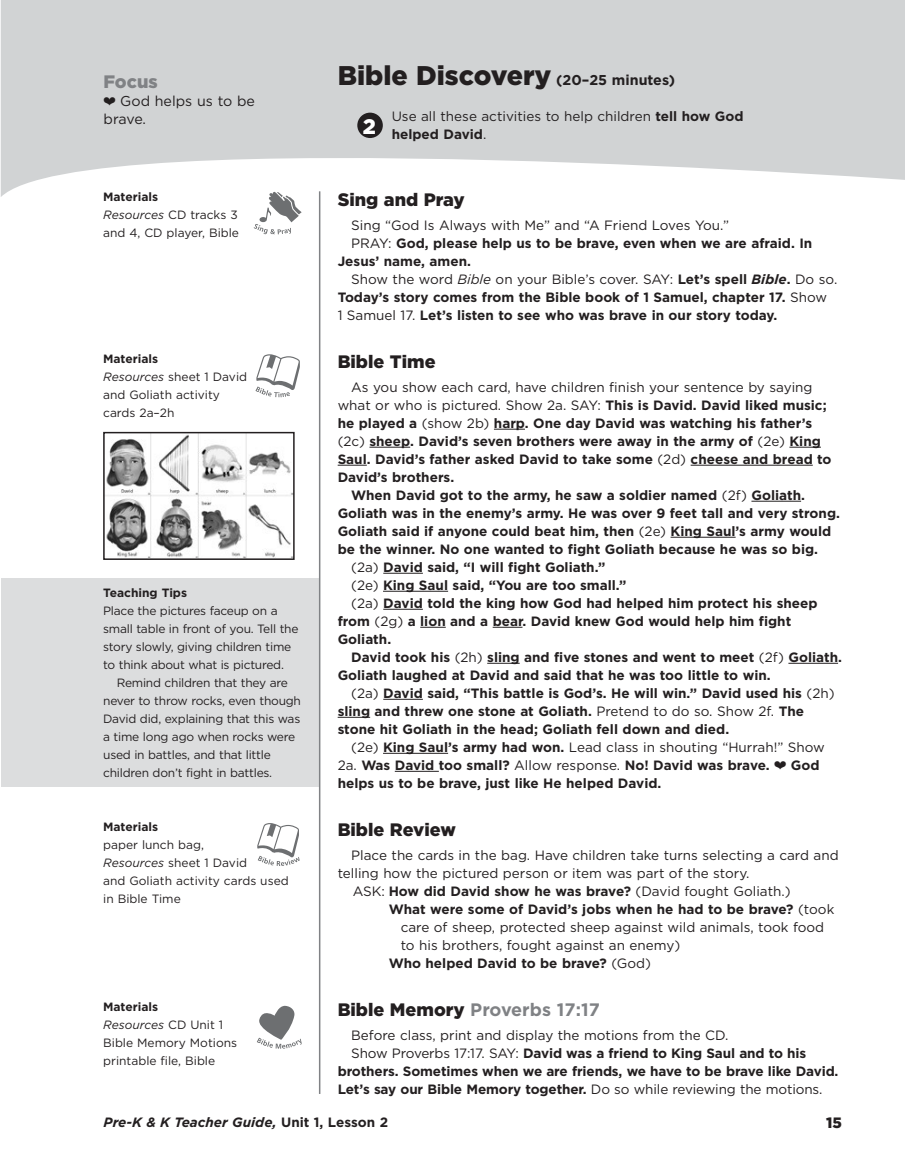
<style>
.page{position:relative;width:905px;height:1175px;background:#fff}
.page>*{position:absolute;margin:0;border:0;box-sizing:border-box;transform-origin:0 0}
.t1{font:900 27px "Gotham";color:#231f20}
.t2{font:900 21px "Gotham";color:#fff}
.t3{font:900 18px "Gotham";color:#231f20}
.t4{font:700 18px "Gotham";color:#808285}
.t5{font:900 18px "Gotham";color:#808285}
.t6{font:900 15px "Gotham";color:#231f20}
.t7{font:14.25px/18px "Gotham";color:#231f20}
.t8{font:700 13.5px "Gotham";color:#231f20}
.t9{font:13.5px/18px "Gotham";color:#231f20}
.t10{font:italic 700 13.5px "Gotham";color:#231f20}
.t11{font:12px/18px "Gotham";letter-spacing:-.02em;color:#231f20}
.t12{font:12px/18px "Gotham";color:#231f20}
.t13{font:700 12px "Gotham";color:#231f20}
.s1{font-weight:700}
.s2{font-style:italic}
.s3{font-weight:700;font-size:14.25px}
.s4{font-weight:400}
.s5{font-weight:700;font-style:italic}
.s6{font-weight:900;color:#231f20}
.s7{font-style:normal}
</style>
<div class="page">
<svg style="left:1px;top:0;width:903px;height:197px;fill:#d1d3d4"></svg>
<div style="left:1px;top:578px;width:319px;height:208px;background:#dcddde"></div>
<hr style="left:494px;top:429px;width:31px;height:1px;background:#231f20">
<hr style="left:369px;top:447px;width:41px;height:1px;background:#231f20">
<hr style="left:789px;top:447px;width:31px;height:1px;background:#231f20">
<svg style="left:338px;top:465px;width:29px;height:1px"></svg>
<hr style="left:690px;top:465px;width:122px;height:1px;background:#231f20">
<hr style="left:751px;top:501px;width:50px;height:1px;background:#231f20">
<hr style="left:670px;top:537px;width:65px;height:1px;background:#231f20">
<hr style="left:383px;top:573px;width:40px;height:1px;background:#231f20">
<hr style="left:383px;top:591px;width:65px;height:1px;background:#231f20">
<hr style="left:383px;top:609px;width:40px;height:1px;background:#231f20">
<svg style="left:420px;top:627px;width:26px;height:1px"></svg>
<hr style="left:492px;top:627px;width:30px;height:1px;background:#231f20">
<hr style="left:487px;top:663px;width:32px;height:1px;background:#231f20">
<hr style="left:788px;top:663px;width:50px;height:1px;background:#231f20">
<hr style="left:383px;top:699px;width:40px;height:1px;background:#231f20">
<hr style="left:338px;top:717px;width:32px;height:1px;background:#231f20">
<hr style="left:383px;top:753px;width:65px;height:1px;background:#231f20">
<hr style="left:395px;top:771px;width:44px;height:1px;background:#231f20">
<hr style="left:319px;top:191px;width:1px;height:903px;background:#808285">
<div style="left:357px;top:113px;width:26px;height:25px;background:#231f20;border-radius:50%"></div>
<svg style="left:254px;top:191px;width:48px;height:43px"></svg>
<svg style="left:255px;top:354px;width:45px;height:43px"></svg>
<svg style="left:257px;top:823px;width:42px;height:43px"></svg>
<svg style="left:257px;top:1005px;width:45px;height:43px"></svg>
<img style="left:106px;top:435px;width:185px;height:122px">
<div style="left:103px;top:432px;width:191px;height:128px;border:2px solid #231f20"></div>
<svg style="left:104px;top:97px;width:11px;height:8px"></svg>
<h3 class="t5" style="left:104px;top:69px;width:56px">Focus</h3>
<p class="t7" style="left:104px;top:92px;width:153px;text-indent:17px">God helps us to be brave.</p>
<p class="t12" style="left:103px;top:187px;width:137px"><span class="s1">Materials<br></span><span class="s2">Resources</span> CD tracks 3 and 4, CD player, Bible</p>
<p class="t12" style="left:103px;top:349px;width:145px"><span class="s1">Materials<br></span><span class="s2">Resources</span> sheet 1 David and Goliath activity cards 2a–2h</p>
<p class="t13" style="left:103px;top:585px;width:85px">Teaching Tips</p>
<p class="t11" style="left:103px;top:601px;width:197px">Place the pictures faceup on a small table in front of you. Tell the story slowly, giving children time to think about what is pictured.</p>
<p class="t11" style="left:103px;top:673px;width:199px;text-indent:14px">Remind children that they are never to throw rocks, even though<br>David did, explaining that this was a time long ago when rocks were used in battles, and that little children don’t fight in battles.</p>
<p class="t13" style="left:103px;top:819px;width:57px">Materials</p>
<p class="t12" style="left:103px;top:835px;width:187px">paper lunch bag,<br><span class="s2">Resources</span> sheet 1 David<br>and Goliath activity cards used in Bible Time</p>
<p class="t12" style="left:103px;top:997px;width:135px"><span class="s1">Materials<br></span><span class="s2">Resources</span> CD Unit 1<br>Bible Memory Motions printable file, Bible</p>
<h1 class="t1" style="left:338px;top:56px;width:339px">Bible Discovery <span class="s3">(20–25 minutes)</span></h1>
<p class="t9" style="left:392px;top:107px;width:353px">Use all these activities to help children <span class="s1">tell how God helped David</span>.</p>
<h2 class="t2" style="left:363px;top:112px;width:15px">2</h2>
<h3 class="t3" style="left:338px;top:187px;width:129px">Sing and Pray</h3>
<p class="t9" style="left:351px;top:216px;width:379px">Sing “God Is Always with Me” and “A Friend Loves You.”</p>
<p class="t8" style="left:351px;top:234px;width:462px"><span class="s4">PRAY:</span> God, please help us to be brave, even when we are afraid. In</p>
<p class="t8" style="left:338px;top:252px;width:135px">Jesus’ name, amen.</p>
<p class="t9" style="left:351px;top:270px;width:487px">Show the word <span class="s2">Bible</span> on your Bible’s cover. SAY: <span class="s1">Let’s spell</span> <span class="s5">Bible</span><span class="s1">.</span> Do so.</p>
<p class="t8" style="left:338px;top:288px;width:491px">Today’s story comes from the Bible book of 1 Samuel, chapter 17. <span class="s4">Show</span></p>
<p class="t8" style="left:338px;top:306px;width:441px"><span class="s4">1 Samuel 17.</span> Let’s listen to see who was brave in our story today.</p>
<h3 class="t3" style="left:338px;top:349px;width:99px">Bible Time</h3>
<p class="t9" style="left:351px;top:378px;width:463px">As you show each card, have children finish your sentence by saying</p>
<p class="t9" style="left:338px;top:396px;width:490px">what or who is pictured. Show 2a. SAY: <span class="s1">This is David. David liked music;</span></p>
<p class="t8" style="left:338px;top:414px;width:476px">he played a <span class="s4">(show 2b)</span> harp. One day David was watching his father’s</p>
<p class="t8" style="left:338px;top:432px;width:484px"><span class="s4">(2c)</span> sheep. David’s seven brothers were away in the army of <span class="s4">(2e)</span> King</p>
<p class="t8" style="left:338px;top:450px;width:495px">Saul. David’s father asked David to take some <span class="s4">(2d)</span> cheese and bread to</p>
<p class="t8" style="left:338px;top:468px;width:118px">David’s brothers.</p>
<p class="t8" style="left:351px;top:486px;width:455px">When David got to the army, he saw a soldier named <span class="s4">(2f)</span> Goliath.</p>
<p class="t8" style="left:338px;top:504px;width:504px">Goliath was in the enemy’s army. He was over 9 feet tall and very strong.</p>
<p class="t8" style="left:338px;top:522px;width:495px">Goliath said if anyone could beat him, then <span class="s4">(2e)</span> King Saul’s army would</p>
<p class="t8" style="left:338px;top:540px;width:482px">be the winner. No one wanted to fight Goliath because he was so big.</p>
<p class="t8" style="left:351px;top:558px;width:256px"><span class="s4">(2a)</span> David said, “I will fight Goliath.”</p>
<p class="t8" style="left:351px;top:576px;width:277px"><span class="s4">(2e)</span> King Saul said, “You are too small.”</p>
<p class="t8" style="left:351px;top:594px;width:468px"><span class="s4">(2a)</span> David told the king how God had helped him protect his sheep</p>
<p class="t8" style="left:338px;top:612px;width:455px">from <span class="s4">(2g)</span> a lion and a bear. David knew God would help him fight</p>
<p class="t8" style="left:338px;top:630px;width:55px">Goliath.</p>
<p class="t8" style="left:351px;top:648px;width:492px">David took his <span class="s4">(2h)</span> sling and five stones and went to meet <span class="s4">(2f)</span> Goliath.</p>
<p class="t8" style="left:338px;top:666px;width:434px">Goliath laughed at David and said that he was too little to win.</p>
<p class="t8" style="left:351px;top:684px;width:485px"><span class="s4">(2a)</span> David said, “This battle is God’s. He will win.” David used his <span class="s4">(2h)</span></p>
<p class="t8" style="left:338px;top:702px;width:468px">sling and threw one stone at Goliath. <span class="s4">Pretend to do so. Show 2f.</span> The</p>
<p class="t8" style="left:338px;top:720px;width:393px">stone hit Goliath in the head; Goliath fell down and died.</p>
<p class="t9" style="left:351px;top:737px;width:475px">(2e) <span class="s1">King Saul’s army had won.</span> Lead class in shouting “Hurrah!” Show</p>
<p class="t8" style="left:338px;top:756px;width:433px"><span class="s4">2a.</span> Was David too small? <span class="s4">Allow response.</span> No! David was brave.</p>
<p class="t8" style="left:790px;top:756px;width:30px">God</p>
<p class="t8" style="left:338px;top:774px;width:325px">helps us to be brave, just like He helped David.</p>
<h3 class="t3" style="left:338px;top:817px;width:120px">Bible Review</h3>
<p class="t9" style="left:351px;top:846px;width:489px">Place the cards in the bag. Have children take turns selecting a card and</p>
<p class="t9" style="left:338px;top:864px;width:413px">telling how the pictured person or item was part of the story.</p>
<p class="t8" style="left:352px;top:882px;width:439px"><span class="s4">ASK:</span> How did David show he was brave? <span class="s4">(David fought Goliath.)</span></p>
<p class="t8" style="left:389px;top:900px;width:447px">What were some of David’s jobs when he had to be brave? <span class="s4">(took</span></p>
<p class="t9" style="left:401px;top:918px;width:425px">care of sheep, protected sheep against wild animals, took food</p>
<p class="t9" style="left:401px;top:936px;width:281px">to his brothers, fought against an enemy)</p>
<p class="t8" style="left:389px;top:954px;width:264px">Who helped David to be brave? <span class="s4">(God)</span></p>
<h3 class="t4" style="left:338px;top:997px;width:263px"><span class="s6">Bible Memory</span> Proverbs 17:17</h3>
<p class="t9" style="left:351px;top:1026px;width:379px">Before class, print and display the motions from the CD.</p>
<p class="t8" style="left:351px;top:1044px;width:456px"><span class="s4">Show Proverbs 17:17. SAY:</span> David was a friend to King Saul and to his</p>
<p class="t8" style="left:338px;top:1062px;width:502px">brothers. Sometimes when we are friends, we have to be brave like David.</p>
<p class="t8" style="left:338px;top:1080px;width:486px">Let’s say our Bible Memory together. <span class="s4">Do so while reviewing the motions.</span></p>
<p class="t10" style="left:104px;top:1113px;width:286px">Pre-K &amp; K Teacher Guide, <span class="s7">Unit 1, Lesson 2</span></p>
<p class="t6" style="left:826px;top:1112px;width:17px">15</p>
</div>
